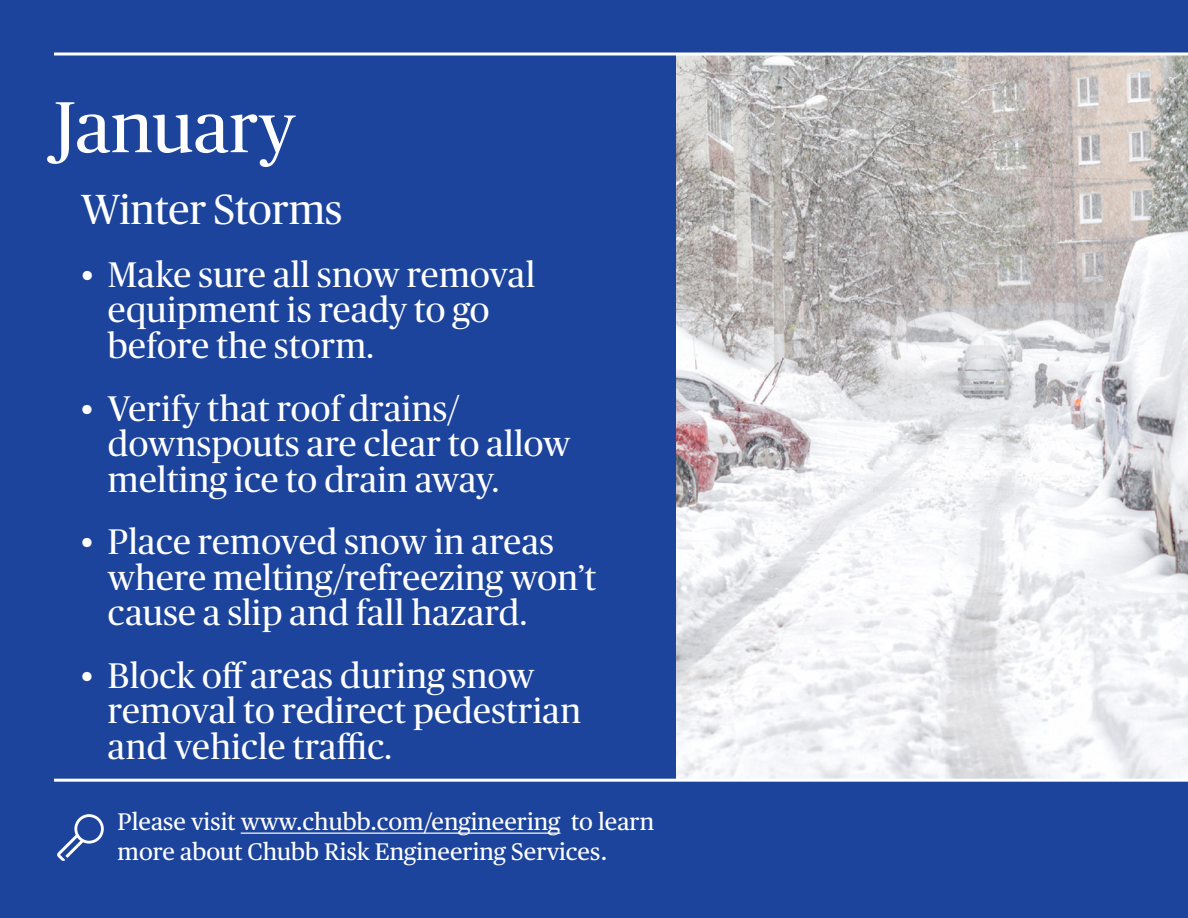
<style>
.page{position:relative;width:1188px;height:918px;background:#1c449c}
.page>*{position:absolute;margin:0;border:0;box-sizing:border-box;transform-origin:0 0}
.t1{font:72px "Chubb Publico";color:#fff}
.t2{font:42px "Chubb Publico";color:#fff}
.t3{font:35.55px/35.5px "Chubb Publico";letter-spacing:.01em;color:#fff}
.t4{font:24px/30px "Chubb Publico Text";color:#fff}
</style>
<div class="page">
<svg style="left:57px;top:814px;width:47px;height:47px"></svg>
<img style="left:676px;top:56px;width:512px;height:723px">
<svg style="left:54px;top:52px;width:1134px;height:4px;background:#cfd7e7"></svg>
<hr style="left:54px;top:779px;width:1134px;height:3px;background:#fff">
<hr style="left:241px;top:833px;width:319px;height:1px;background:#fff">
<h1 class="t1" style="left:54px;top:77px;width:243px">January</h1>
<p class="t2" style="left:81px;top:180px;width:263px">Winter Storms</p>
<p class="t3" style="left:108px;top:255px;width:429px;text-indent:-27px">• Make sure all snow removal equipment is ready to go before the storm.</p>
<p class="t3" style="left:108px;top:388px;width:464px;text-indent:-27px">• Verify that roof drains/ downspouts are clear to allow melting ice to drain away.</p>
<p class="t3" style="left:108px;top:522px;width:490px;text-indent:-27px">• Place removed snow in areas where melting/refreezing won’t cause a slip and fall hazard.</p>
<p class="t3" style="left:108px;top:656px;width:475px;text-indent:-27px">• Block off areas during snow removal to redirect pedestrian and vehicle traffic.</p>
<p class="t4" style="left:118px;top:805px;width:538px">Please visit www.chubb.com/engineering to learn more about Chubb Risk Engineering Services.</p>
</div>
